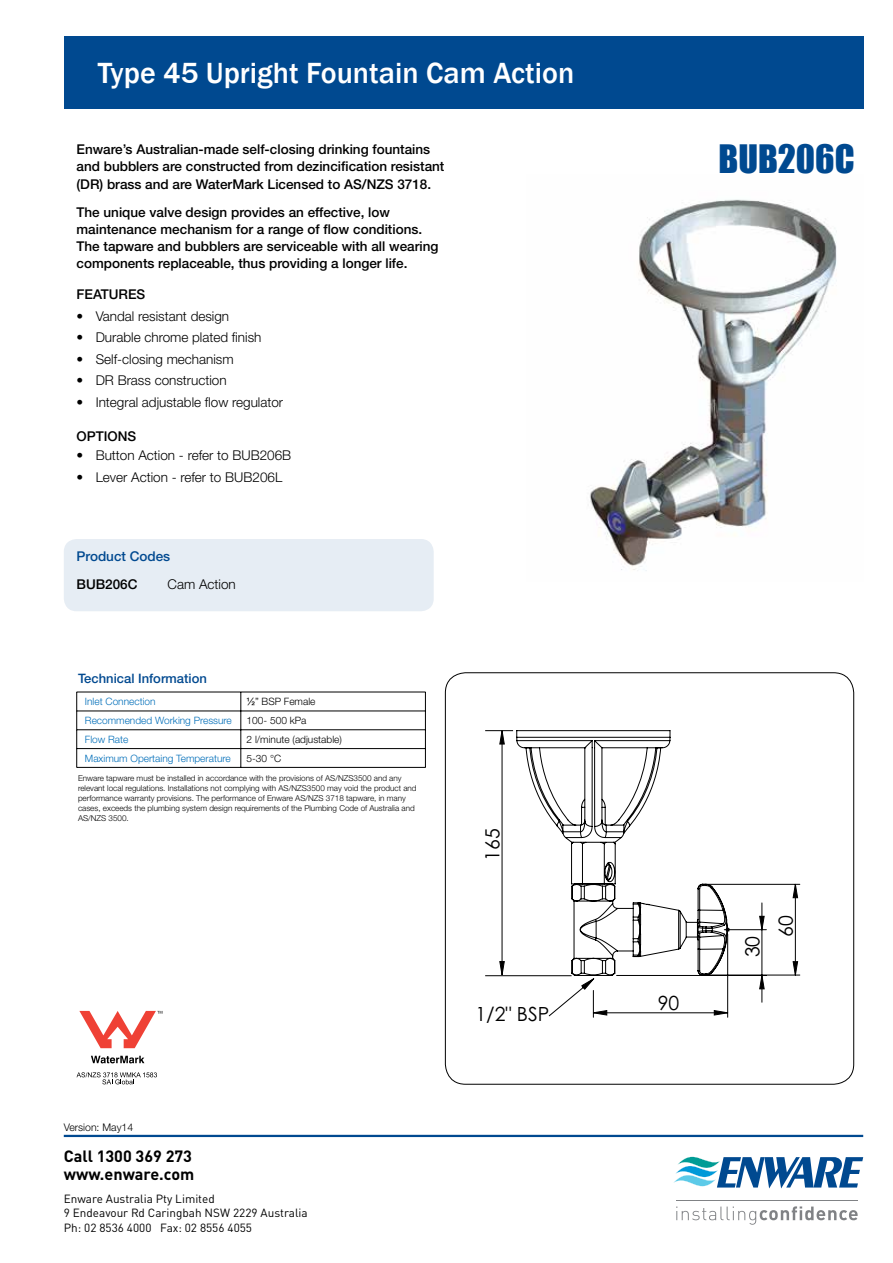
<style>
.page{position:relative;width:893px;height:1263px;background:#fff}
.page>*{position:absolute;margin:0;border:0;box-sizing:border-box;transform-origin:0 0}
.t1{font:36px "Impact";color:#004990}
.t2{font:500 30px "Franklin Gothic";color:#fff}
.t3{font:19.5px/33.5px "Century Gothic";color:#000}
.t4{font:700 16.2px/17.7px "DIN Pro";color:#000}
.t5{font:500 13.5px/17.2px "Helvetica Neue LT Std";color:#000}
.t6{font:300 13.5px "Helvetica Neue LT Std";color:#000}
.t7{font:500 13.5px "Helvetica Neue LT Std";color:#004990}
.t8{font:500 13.05px "Helvetica Neue LT Std";color:#004990}
.t9{font:11.7px/14.7px "DIN Pro";color:#000}
.t10{font:300 10.5px "Helvetica Neue LT Std";color:#000}
.t11{font:300 10.2px "Helvetica Neue LT Std";color:#006eb9}
.t12{font:300 10.2px "Helvetica Neue LT Std";color:#000}
.t13{font:300 8.1px/10.2px "Helvetica Neue LT Std";color:#000}
.s1{font-family:"Arial";font-weight:400}
</style>
<div class="page">
<div style="left:64px;top:36px;width:799px;height:72px;background:#004990"></div>
<hr style="left:64px;top:1135px;width:799px;height:2px;background:#004990">
<hr style="left:676px;top:1200px;width:181px;height:1px;background:#808285">
<svg style="left:673px;top:1157px;width:190px;height:32px"></svg>
<svg style="left:676px;top:1206px;width:182px;height:19px"></svg>
<hr style="left:77px;top:692px;width:164px;height:1px;background:#000">
<hr style="left:241px;top:692px;width:185px;height:1px;background:#000">
<hr style="left:77px;top:711px;width:164px;height:1px;background:#000">
<hr style="left:241px;top:711px;width:185px;height:1px;background:#000">
<hr style="left:77px;top:729px;width:164px;height:1px;background:#000">
<hr style="left:241px;top:729px;width:185px;height:1px;background:#000">
<hr style="left:77px;top:748px;width:164px;height:1px;background:#000">
<svg style="left:77px;top:692px;width:1px;height:75px"></svg>
<hr style="left:241px;top:748px;width:185px;height:1px;background:#000">
<svg style="left:241px;top:692px;width:1px;height:75px"></svg>
<svg style="left:425px;top:693px;width:1px;height:74px"></svg>
<hr style="left:77px;top:767px;width:164px;height:1px;background:#000">
<hr style="left:241px;top:767px;width:185px;height:1px;background:#000">
<img style="left:590px;top:199px;width:247px;height:372px">
<div style="left:64px;top:539px;width:370px;height:72px;background:#e6edf4;border-radius:13px"></div>
<hr style="left:617px;top:975px;width:149px;height:1px;background:#000">
<hr style="left:707px;top:884px;width:93px;height:1px;background:#000">
<hr style="left:707px;top:974px;width:93px;height:1px;background:#000">
<svg style="left:760px;top:976px;width:4px;height:26px"></svg>
<svg style="left:500px;top:731px;width:298px;height:244px"></svg>
<svg style="left:516px;top:730px;width:213px;height:247px"></svg>
<svg style="left:485px;top:730px;width:28px;height:1px"></svg>
<hr style="left:485px;top:975px;width:87px;height:1px;background:#000">
<svg style="left:548px;top:977px;width:180px;height:40px"></svg>
<svg style="left:91px;top:1056px;width:53px;height:7px"></svg>
<svg style="left:79px;top:1011px;width:83px;height:37px"></svg>
<svg style="left:77px;top:1072px;width:80px;height:12px"></svg>
<h2 class="t2" style="left:98px;top:54px;width:478px">Type 45 Upright Fountain Cam Action</h2>
<p class="t5" style="left:77px;top:141px;width:369px">Enware’s Australian-made self-closing drinking fountains and bubblers are constructed from dezincification resistant (DR) brass and are WaterMark Licensed to AS/NZS 3718.</p>
<p class="t5" style="left:77px;top:203px;width:363px">The unique valve design provides an effective, low maintenance mechanism for a range of flow conditions.<br>The tapware and bubblers are serviceable with all wearing components replaceable, thus providing a longer life.</p>
<p class="t5" style="left:77px;top:285px;width:70px">FEATURES</p>
<p class="t6" style="left:77px;top:307px;width:154px">• Vandal resistant design</p>
<p class="t6" style="left:77px;top:329px;width:186px">• Durable chrome plated finish</p>
<p class="t6" style="left:77px;top:350px;width:159px">• Self-closing mechanism</p>
<p class="t6" style="left:77px;top:372px;width:152px">• DR Brass construction</p>
<p class="t6" style="left:77px;top:393px;width:208px">• Integral adjustable flow regulator</p>
<p class="t5" style="left:77px;top:427px;width:61px">OPTIONS</p>
<p class="t6" style="left:77px;top:447px;width:216px">• Button Action - refer to BUB206B</p>
<p class="t6" style="left:77px;top:469px;width:207px">• Lever Action - refer to BUB206L</p>
<p class="t7" style="left:77px;top:548px;width:95px">Product Codes</p>
<p class="t5" style="left:77px;top:575px;width:63px">BUB206C</p>
<p class="t6" style="left:168px;top:576px;width:70px">Cam Action</p>
<p class="t8" style="left:78px;top:671px;width:130px">Technical Information</p>
<p class="t11" style="left:85px;top:695px;width:72px">Inlet Connection</p>
<p class="t12" style="left:247px;top:695px;width:70px"><span class="s1">½</span>” BSP Female</p>
<p class="t11" style="left:85px;top:714px;width:148px">Recommended Working Pressure</p>
<p class="t12" style="left:247px;top:714px;width:61px">100- 500 kPa</p>
<p class="t11" style="left:85px;top:733px;width:45px">Flow Rate</p>
<p class="t12" style="left:247px;top:733px;width:97px">2 l/minute (adjustable)</p>
<p class="t11" style="left:85px;top:752px;width:147px">Maximum Opertaing Temperature</p>
<p class="t12" style="left:247px;top:752px;width:36px">5-30 °C</p>
<p class="t13" style="left:78px;top:773px;width:340px">Enware tapware must be installed in accordance with the provisions of AS/NZS3500 and any relevant local regulations. Installations not complying with AS/NZS3500 may void the product and performance warranty provisions. The performance of Enware AS/NZS 3718 tapware, in many cases, exceeds the plumbing system design requirements of the Plumbing Code of Australia and AS/NZS 3500.</p>
<p class="t10" style="left:64px;top:1120px;width:71px">Version: May14</p>
<p class="t4" style="left:64px;top:1145px;width:132px">Call 1300 369 273 www.enware.com</p>
<p class="t9" style="left:64px;top:1190px;width:245px">Enware Australia Pty Limited<br>9 Endeavour Rd Caringbah NSW 2229 Australia<br>Ph: 02 8536 4000 Fax: 02 8556 4055</p>
<h3 class="t3" style="left:475px;top:861px;width:34px;rotate:-90deg">165</h3>
<h3 class="t3" style="left:475px;top:997px;width:76px">1/2" BSP</h3>
<h1 class="t1" style="left:718px;top:131px;width:138px">BUB206C</h1>
<h3 class="t3" style="left:658px;top:986px;width:23px">90</h3>
<h3 class="t3" style="left:735px;top:937px;width:23px;text-indent:-21px;rotate:-90deg">30<br>60</h3>
</div>
